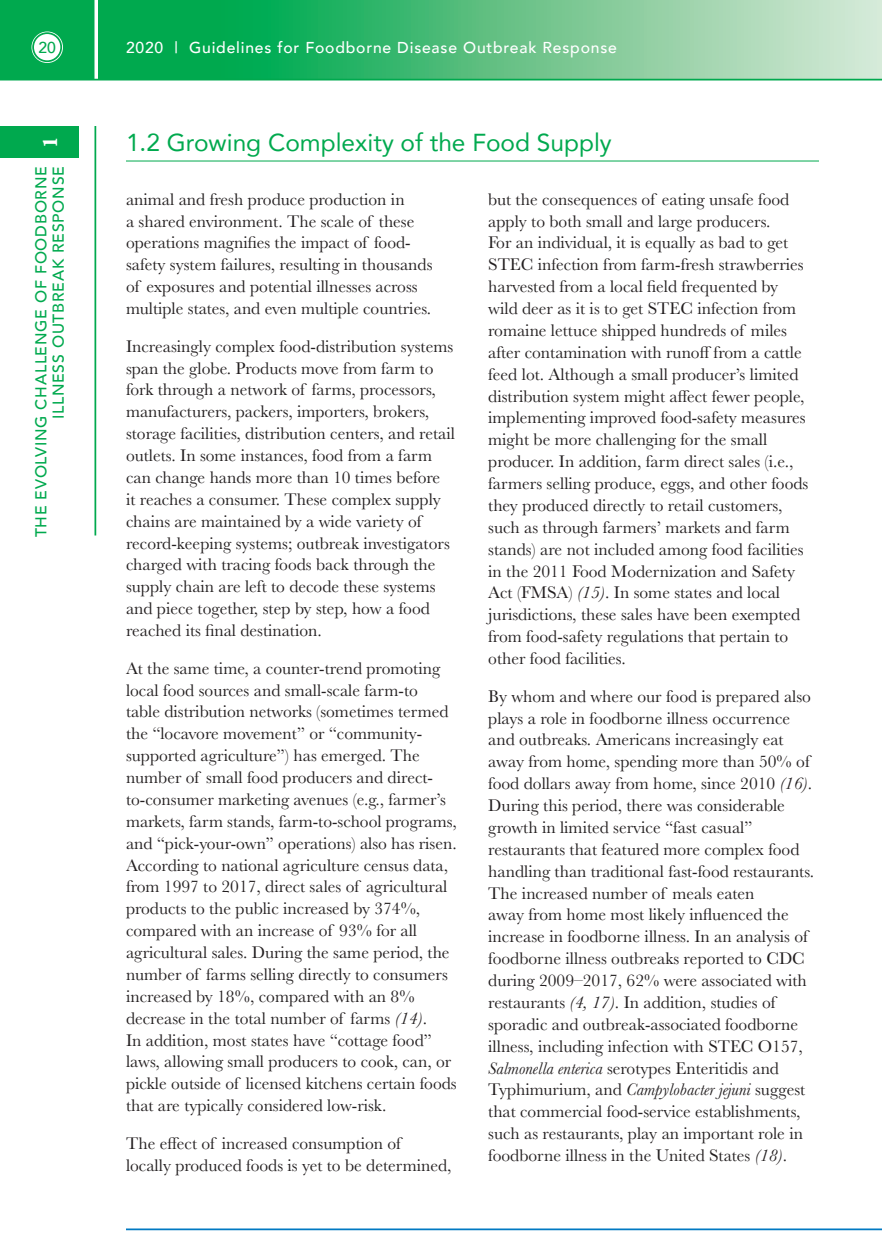
<style>
.page{position:relative;width:882px;height:1260px;background:#fff}
.page>*{position:absolute;margin:0;border:0;box-sizing:border-box;transform-origin:0 0}
.Top_Level_Header_Gre{font:24.5px "Avenir";color:#00a94e}
.t1{font:700 21px "Baskerville";color:#fff}
.Body_Copy{font:17.5px/21.9px "Baskerville";color:#231f20}
.t2{font:500 15.75px/17.5px "Avenir";letter-spacing:.05em;color:#00a94e;text-align:right}
.t3{font:500 15.75px "Avenir";letter-spacing:.05em;color:#fff}
.s1{font-style:italic}
</style>
<div class="page">
<svg style="left:0;top:0;width:882px;height:79px;background:#53bf80"></svg>
<svg style="left:94px;top:0;width:4px;height:81px"></svg>
<hr style="left:0;top:79px;width:882px;height:1px;background:#00a94e">
<div style="left:32px;top:32px;width:31px;height:31px;border:5px solid #fff;border-radius:50%"></div>
<div style="left:33px;top:33px;width:28px;height:28px;background:#fff;border-radius:50%"></div>
<div style="left:32px;top:32px;width:30px;height:30px;border:2px solid #00a94e;border-radius:50%"></div>
<div style="left:0;top:126px;width:79px;height:32px;background:#00a94e"></div>
<hr style="left:94px;top:126px;width:2px;height:410px;background:#00a94e">
<hr style="left:126px;top:1228px;width:756px;height:2px;background:#0079c2">
<hr style="left:126px;top:161px;width:693px;height:1px;background:#00a94e">
<p class="t2" style="left:38px;top:38px;width:19px">20</p>
<p class="t1" style="left:36px;top:148px;width:13px;rotate:-90deg">1</p>
<p class="t2" style="left:31px;top:537px;width:373px;rotate:-90deg">THE EVOLVING CHALLENGE OF FOODBORNE<br>ILLNESS OUTBREAK RESPONSE</p>
<p class="t3" style="left:126px;top:34px;width:492px">2020 | Guidelines for Foodborne Disease Outbreak Response</p>
<p class="Top_Level_Header_Gre" style="left:126px;top:122px;width:487px">1.2 Growing Complexity of the Food Supply</p>
<p class="Body_Copy" style="left:126px;top:188px;width:308px">animal and fresh produce production in<br>a shared environment. The scale of these operations magnifies the impact of food&shy;safety system failures, resulting in thousands of exposures and potential illnesses across multiple states, and even multiple countries.</p>
<p class="Body_Copy" style="left:126px;top:335px;width:331px">Increasingly complex food-distribution systems span the globe. Products move from farm to fork through a network of farms, processors, manufacturers, packers, importers, brokers, storage facilities, distribution centers, and retail outlets. In some instances, food from a farm can change hands more than 10 times before<br>it reaches a consumer. These complex supply chains are maintained by a wide variety of record-keeping systems; outbreak investigators charged with tracing foods back through the supply chain are left to decode these systems and piece together, step by step, how a food reached its final destination.</p>
<p class="Body_Copy" style="left:126px;top:657px;width:332px">At the same time, a counter-trend promoting local food sources and small-scale farm-to<br>table distribution networks (sometimes termed the “locavore movement” or “community&shy;supported agriculture”) has emerged. The number of small food producers and direct&shy;to-consumer marketing avenues (e.g., farmer’s markets, farm stands, farm-to-school programs, and “pick-your-own” operations) also has risen.<br>According to national agriculture census data, from 1997 to 2017, direct sales of agricultural products to the public increased by 374%, compared with an increase of 93% for all agricultural sales. During the same period, the number of farms selling directly to consumers increased by 18%, compared with an 8% decrease in the total number of farms <span class="s1">(14)</span>.<br>In addition, most states have “cottage food” laws, allowing small producers to cook, can, or pickle outside of licensed kitchens certain foods that are typically considered low-risk.</p>
<p class="Body_Copy" style="left:126px;top:1133px;width:327px">The effect of increased consumption of<br>locally produced foods is yet to be determined,</p>
<p class="Body_Copy" style="left:488px;top:188px;width:322px">but the consequences of eating unsafe food apply to both small and large producers.<br>For an individual, it is equally as bad to get STEC infection from farm-fresh strawberries harvested from a local field frequented by wild deer as it is to get STEC infection from romaine lettuce shipped hundreds of miles after contamination with runoff from a cattle feed lot. Although a small producer’s limited distribution system might affect fewer people, implementing improved food-safety measures might be more challenging for the small producer. In addition, farm direct sales (i.e., farmers selling produce, eggs, and other foods they produced directly to retail customers, such as through farmers’ markets and farm stands) are not included among food facilities in the 2011 Food Modernization and Safety Act (FMSA) <span class="s1">(15)</span>. In some states and local jurisdictions, these sales have been exempted from food-safety regulations that pertain to other food facilities.</p>
<p class="Body_Copy" style="left:488px;top:685px;width:328px">By whom and where our food is prepared also plays a role in foodborne illness occurrence and outbreaks. Americans increasingly eat away from home, spending more than 50% of food dollars away from home, since 2010 <span class="s1">(16)</span>.<br>During this period, there was considerable growth in limited service “fast casual” restaurants that featured more complex food handling than traditional fast-food restaurants.<br>The increased number of meals eaten<br>away from home most likely influenced the increase in foodborne illness. In an analysis of foodborne illness outbreaks reported to CDC during 2009–2017, 62% were associated with restaurants <span class="s1">(4, 17)</span>. In addition, studies of sporadic and outbreak-associated foodborne illness, including infection with STEC O157, <span class="s1">Salmonella enterica</span> serotypes Enteritidis and Typhimurium, and <span class="s1">Campylobacter jejuni</span> suggest that commercial food-service establishments, such as restaurants, play an important role in foodborne illness in the United States <span class="s1">(18)</span>.</p>
</div>
